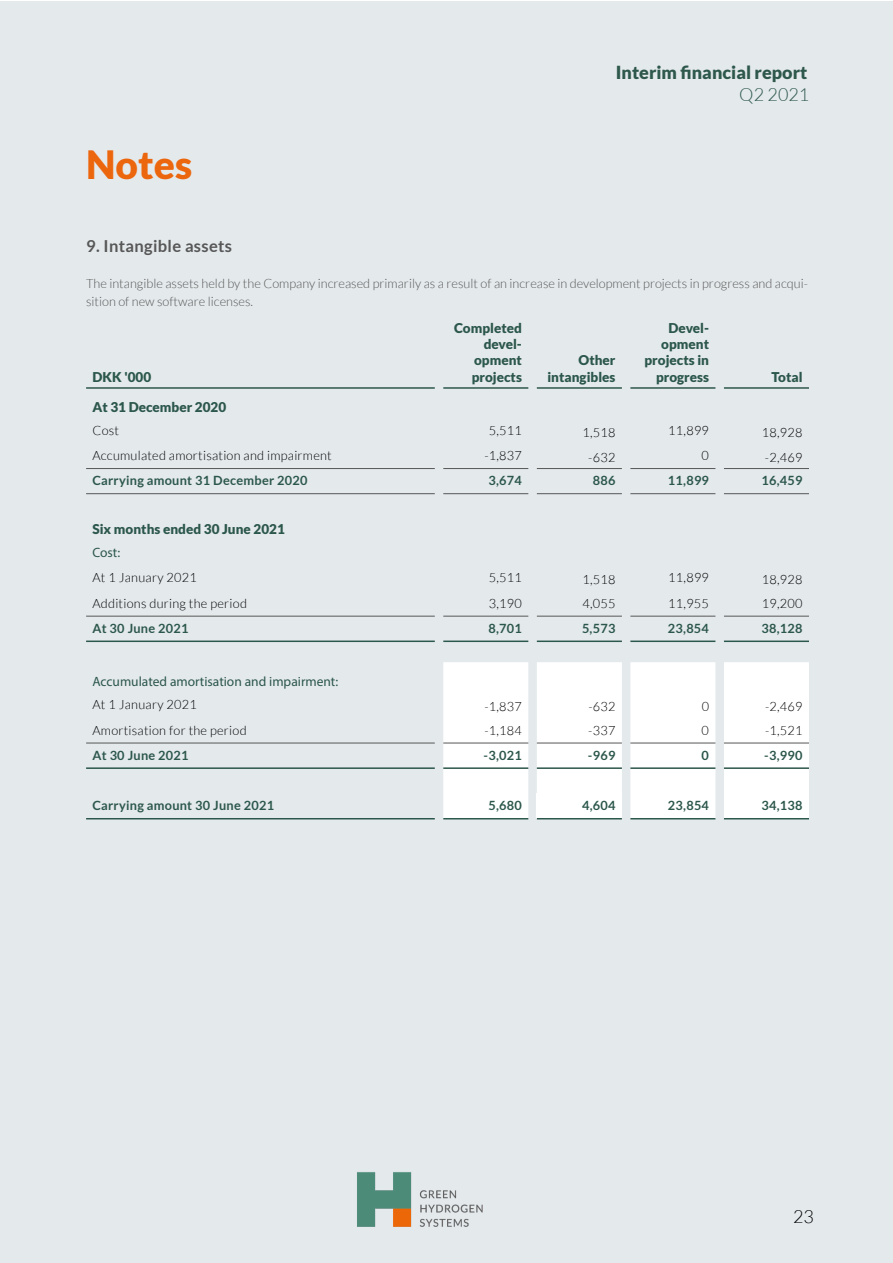
<style>
.page{position:relative;width:893px;height:1263px;background:#fff}
.page>*{position:absolute;margin:0;border:0;box-sizing:border-box;transform-origin:0 0}
.t1{font:900 39px "Lato";color:#ec660d}
.t2{font:900 18px "Lato";color:#2e584b}
.t3{font:300 18px "Lato";color:#2e584b}
.t4{font:300 18px "Lato";color:#000}
.t5{font:700 16.5px "Lato";letter-spacing:.02em;color:#575757}
.t6{font:900 13.5px/16.2px "Lato";color:#2c574b;text-align:right}
.t7{font:13.5px "Myriad Pro";color:#2c574b}
.t8{font:300 12.75px "Lato";letter-spacing:.02em;color:#000}
.t9{font:700 12.75px "Lato";letter-spacing:.02em;color:#2c574b}
.t10{font:300 12.75px/18px "Lato";color:#575756}
</style>
<div class="page">
<hr style="left:0;top:0;width:1px;height:1262px;background:#e4e9ec">
<div style="left:0;top:1px;width:893px;height:1262px;background:#e4e9ec"></div>
<img style="left:357px;top:1172px;width:126px;height:55px">
<svg style="left:443px;top:662px;width:366px;height:157px;background:#fcfcfd"></svg>
<div style="left:537px;top:793px;width:85px;height:26px;background:#fff"></div>
<hr style="left:86px;top:468px;width:349px;height:1px;background:#575757">
<hr style="left:443px;top:468px;width:85px;height:1px;background:#575757">
<hr style="left:537px;top:468px;width:85px;height:1px;background:#575757">
<hr style="left:630px;top:468px;width:85px;height:1px;background:#575757">
<hr style="left:724px;top:468px;width:85px;height:1px;background:#575757">
<hr style="left:86px;top:493px;width:349px;height:1px;background:#575757">
<hr style="left:537px;top:493px;width:85px;height:1px;background:#575757">
<hr style="left:724px;top:493px;width:85px;height:1px;background:#575757">
<hr style="left:443px;top:493px;width:85px;height:1px;background:#575757">
<hr style="left:630px;top:493px;width:85px;height:1px;background:#575757">
<hr style="left:443px;top:743px;width:85px;height:1px;background:#575757">
<hr style="left:537px;top:743px;width:85px;height:1px;background:#575757">
<hr style="left:630px;top:743px;width:85px;height:1px;background:#575757">
<hr style="left:724px;top:743px;width:85px;height:1px;background:#575757">
<hr style="left:443px;top:767px;width:85px;height:2px;background:#2c574b">
<hr style="left:537px;top:767px;width:85px;height:2px;background:#2c574b">
<hr style="left:630px;top:767px;width:85px;height:2px;background:#2c574b">
<hr style="left:724px;top:767px;width:85px;height:2px;background:#2c574b">
<hr style="left:86px;top:387px;width:349px;height:2px;background:#2c574b">
<hr style="left:86px;top:818px;width:349px;height:1px;background:#2c574b">
<hr style="left:443px;top:387px;width:85px;height:2px;background:#2c574b">
<hr style="left:630px;top:387px;width:85px;height:2px;background:#2c574b">
<hr style="left:86px;top:743px;width:349px;height:1px;background:#575757">
<hr style="left:86px;top:767px;width:349px;height:2px;background:#2c574b">
<hr style="left:537px;top:387px;width:85px;height:2px;background:#2c574b">
<hr style="left:724px;top:387px;width:85px;height:2px;background:#2c574b">
<hr style="left:724px;top:818px;width:85px;height:1px;background:#2c574b">
<hr style="left:86px;top:616px;width:349px;height:1px;background:#575757">
<hr style="left:86px;top:640px;width:349px;height:2px;background:#2c574b">
<hr style="left:630px;top:818px;width:85px;height:1px;background:#2c574b">
<hr style="left:537px;top:818px;width:85px;height:1px;background:#2c574b">
<hr style="left:443px;top:616px;width:85px;height:1px;background:#575757">
<hr style="left:537px;top:616px;width:85px;height:1px;background:#575757">
<hr style="left:630px;top:616px;width:85px;height:1px;background:#575757">
<hr style="left:724px;top:616px;width:85px;height:1px;background:#575757">
<hr style="left:443px;top:640px;width:85px;height:2px;background:#2c574b">
<hr style="left:537px;top:640px;width:85px;height:2px;background:#2c574b">
<hr style="left:630px;top:640px;width:85px;height:2px;background:#2c574b">
<hr style="left:724px;top:640px;width:85px;height:2px;background:#2c574b">
<hr style="left:443px;top:818px;width:85px;height:1px;background:#2c574b">
<h1 class="t1" style="left:86px;top:142px;width:108px">Notes</h1>
<p class="t5" style="left:86px;top:237px;width:148px">9. Intangible assets</p>
<h2 class="t2" style="left:616px;top:62px;width:193px">Interim financial report</h2>
<h2 class="t3" style="left:739px;top:85px;width:72px">Q2 2021</h2>
<p class="t10" style="left:86px;top:274px;width:723px">The intangible assets held by the Company increased primarily as a result of an increase in development projects in progress and acqui&shy;sition of new software licenses.</p>
<p class="t6" style="left:92px;top:368px;width:60px">DKK '000</p>
<p class="t6" style="left:454px;top:320px;width:69px">Completed devel&shy;opment projects</p>
<p class="t6" style="left:547px;top:352px;width:70px">Other intangibles</p>
<p class="t6" style="left:644px;top:320px;width:66px">Devel&shy;opment projects in progress</p>
<p class="t6" style="left:771px;top:368px;width:33px">Total</p>
<p class="t6" style="left:92px;top:398px;width:135px">At 31 December 2020</p>
<p class="t8" style="left:92px;top:423px;width:28px">Cost</p>
<p class="t8" style="left:489px;top:423px;width:35px">5,511</p>
<p class="t8" style="left:582px;top:426px;width:35px">1,518</p>
<p class="t8" style="left:668px;top:423px;width:42px">11,899</p>
<p class="t8" style="left:762px;top:426px;width:42px">18,928</p>
<p class="t8" style="left:92px;top:449px;width:241px">Accumulated amortisation and impairment</p>
<p class="t8" style="left:484px;top:449px;width:39px">-1,837</p>
<p class="t8" style="left:588px;top:451px;width:29px">-632</p>
<p class="t8" style="left:702px;top:449px;width:9px">0</p>
<p class="t8" style="left:765px;top:451px;width:39px">-2,469</p>
<p class="t9" style="left:92px;top:473px;width:217px">Carrying amount 31 December 2020</p>
<p class="t9" style="left:488px;top:473px;width:35px">3,674</p>
<p class="t9" style="left:593px;top:473px;width:24px">886</p>
<p class="t9" style="left:668px;top:473px;width:43px">11,899</p>
<p class="t9" style="left:761px;top:473px;width:43px">16,459</p>
<p class="t6" style="left:92px;top:520px;width:194px">Six months ended 30 June 2021</p>
<p class="t7" style="left:92px;top:544px;width:29px">Cost:</p>
<p class="t8" style="left:92px;top:571px;width:106px">At 1 January 2021</p>
<p class="t8" style="left:489px;top:571px;width:35px">5,511</p>
<p class="t8" style="left:582px;top:573px;width:35px">1,518</p>
<p class="t8" style="left:668px;top:571px;width:42px">11,899</p>
<p class="t8" style="left:762px;top:573px;width:42px">18,928</p>
<p class="t8" style="left:92px;top:596px;width:156px">Additions during the period</p>
<p class="t8" style="left:489px;top:596px;width:35px">3,190</p>
<p class="t8" style="left:582px;top:596px;width:35px">4,055</p>
<p class="t8" style="left:668px;top:596px;width:42px">11,955</p>
<p class="t8" style="left:762px;top:596px;width:42px">19,200</p>
<p class="t9" style="left:92px;top:621px;width:98px">At 30 June 2021</p>
<p class="t9" style="left:488px;top:621px;width:35px">8,701</p>
<p class="t9" style="left:582px;top:621px;width:35px">5,573</p>
<p class="t9" style="left:668px;top:621px;width:43px">23,854</p>
<p class="t9" style="left:761px;top:621px;width:43px">38,128</p>
<p class="t7" style="left:92px;top:673px;width:247px">Accumulated amortisation and impairment:</p>
<p class="t8" style="left:92px;top:698px;width:106px">At 1 January 2021</p>
<p class="t8" style="left:484px;top:700px;width:39px">-1,837</p>
<p class="t8" style="left:588px;top:700px;width:29px">-632</p>
<p class="t8" style="left:702px;top:700px;width:9px">0</p>
<p class="t8" style="left:765px;top:700px;width:39px">-2,469</p>
<p class="t8" style="left:92px;top:723px;width:156px">Amortisation for the period</p>
<p class="t8" style="left:484px;top:723px;width:39px">-1,184</p>
<p class="t8" style="left:588px;top:723px;width:29px">-337</p>
<p class="t8" style="left:702px;top:723px;width:9px">0</p>
<p class="t8" style="left:765px;top:723px;width:39px">-1,521</p>
<p class="t9" style="left:92px;top:748px;width:98px">At 30 June 2021</p>
<p class="t9" style="left:484px;top:748px;width:40px">-3,021</p>
<p class="t9" style="left:588px;top:748px;width:29px">-969</p>
<p class="t9" style="left:702px;top:748px;width:9px">0</p>
<p class="t9" style="left:764px;top:748px;width:40px">-3,990</p>
<p class="t9" style="left:92px;top:798px;width:183px">Carrying amount 30 June 2021</p>
<p class="t9" style="left:488px;top:798px;width:35px">5,680</p>
<p class="t9" style="left:582px;top:798px;width:35px">4,604</p>
<p class="t9" style="left:668px;top:798px;width:43px">23,854</p>
<p class="t9" style="left:761px;top:798px;width:43px">34,138</p>
<h2 class="t4" style="left:793px;top:1207px;width:22px">23</h2>
</div>
